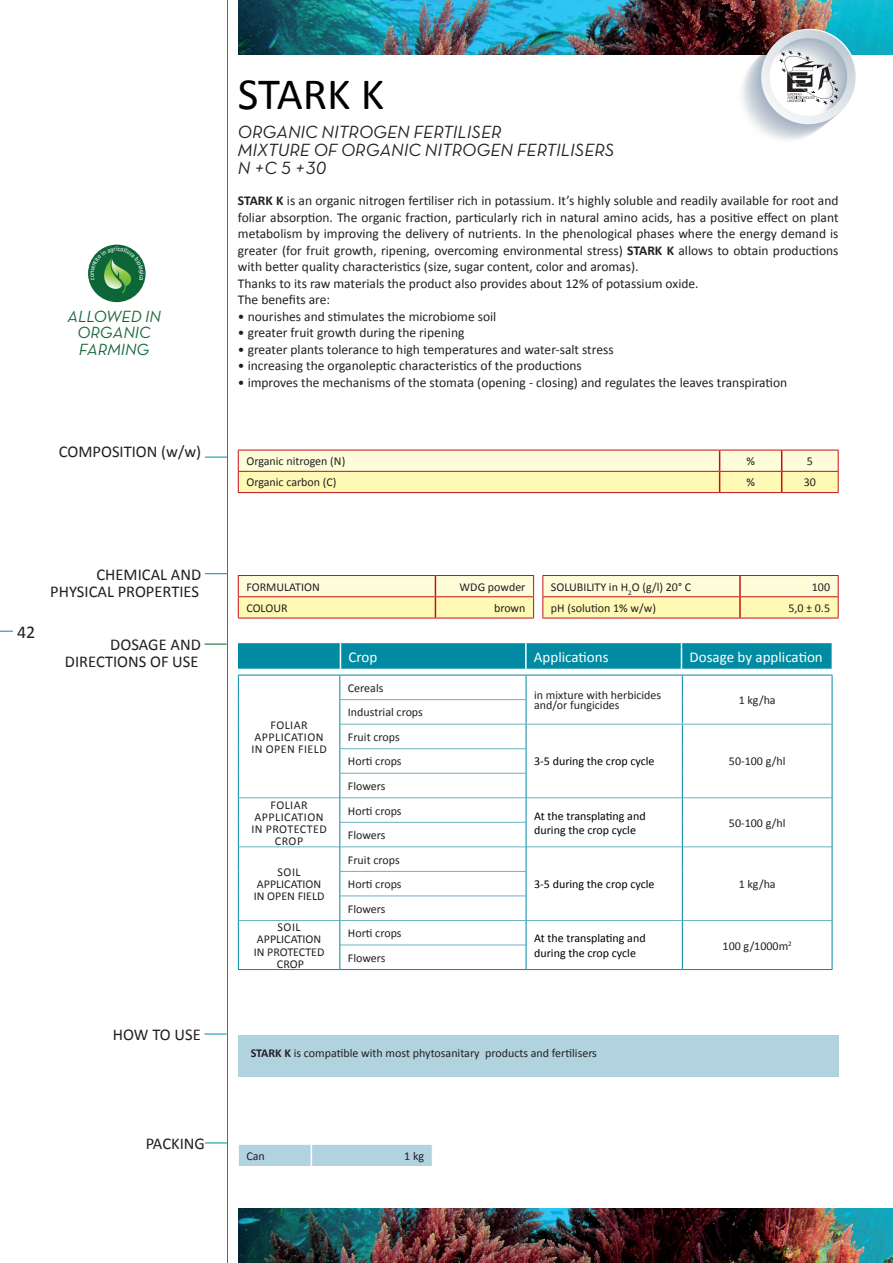
<style>
.page{position:relative;width:893px;height:1263px;background:#fff}
.page>*{position:absolute;margin:0;border:0;box-sizing:border-box;transform-origin:0 0}
.t1{font:45px "Calibri";letter-spacing:-.005em;color:#000}
.t2{font:18px/18px "Neutra Text TF Book Italic Alt";color:#231f20}
.t3{font:18px "Calibri";color:#231f20}
.t4{font:16.5px/16.5px "Calibri";color:#231f20;text-align:right}
.t5{font:16.5px "Neutra Text TF Book Italic Alt";color:#156639}
.Normale{font:15px "Calibri";color:#fff}
.t6{font:13.5px/16.5px "Calibri";color:#231f20}
.Normale-2{font:12px/10.5px "Calibri";color:#231f20}
.Normale-3{font:12px/14.4px "Calibri";color:#000}
.Normale-4{font:12px "Calibri";letter-spacing:.04em;color:#231f20}
.s1{font-weight:700}
</style>
<div class="page">
<img style="left:238px;top:0;width:655px;height:54px">
<svg style="left:0;top:631px;width:13px;height:1px"></svg>
<img style="left:238px;top:1209px;width:655px;height:54px">
<svg style="left:735px;top:29px;width:122px;height:111px"></svg>
<svg style="left:205px;top:573px;width:22px;height:1px"></svg>
<hr style="left:238px;top:618px;width:197px;height:1px;background:#c4121a">
<hr style="left:435px;top:618px;width:99px;height:1px;background:#c4121a">
<svg style="left:238px;top:575px;width:296px;height:43px;background:#faeabc"></svg>
<hr style="left:542px;top:618px;width:198px;height:1px;background:#c4121a">
<hr style="left:740px;top:618px;width:98px;height:1px;background:#c4121a">
<svg style="left:542px;top:575px;width:297px;height:43px;background:#faeabb"></svg>
<svg style="left:238px;top:450px;width:601px;height:43px;background:#fbebbc"></svg>
<svg style="left:205px;top:457px;width:22px;height:1px"></svg>
<svg style="left:205px;top:1034px;width:22px;height:1px"></svg>
<div style="left:238px;top:1035px;width:600px;height:42px;background:#b1d3df"></div>
<svg style="left:205px;top:644px;width:22px;height:1px"></svg>
<svg style="left:205px;top:1142px;width:22px;height:1px"></svg>
<div style="left:239px;top:1144px;width:193px;height:22px;background:#b1d3df"></div>
<svg style="left:238px;top:643px;width:594px;height:26px;background:#078ea4"></svg>
<svg style="left:239px;top:676px;width:593px;height:293px"></svg>
<hr style="left:340px;top:724px;width:186px;height:1px;background:#6bb1c2">
<hr style="left:340px;top:748px;width:186px;height:1px;background:#6bb1c2">
<hr style="left:340px;top:773px;width:186px;height:1px;background:#6bb1c2">
<hr style="left:239px;top:797px;width:100px;height:1px;background:#6bb1c2">
<hr style="left:340px;top:797px;width:186px;height:1px;background:#6bb1c2">
<hr style="left:526px;top:797px;width:156px;height:1px;background:#6bb1c2">
<hr style="left:683px;top:797px;width:149px;height:1px;background:#6bb1c2">
<hr style="left:340px;top:822px;width:186px;height:1px;background:#6bb1c2">
<hr style="left:239px;top:846px;width:100px;height:1px;background:#6bb1c2">
<hr style="left:340px;top:846px;width:186px;height:1px;background:#6bb1c2">
<hr style="left:526px;top:846px;width:156px;height:1px;background:#6bb1c2">
<hr style="left:683px;top:846px;width:149px;height:1px;background:#6bb1c2">
<hr style="left:340px;top:871px;width:186px;height:1px;background:#6bb1c2">
<hr style="left:340px;top:895px;width:186px;height:1px;background:#6bb1c2">
<hr style="left:239px;top:920px;width:100px;height:1px;background:#6bb1c2">
<hr style="left:340px;top:920px;width:186px;height:1px;background:#6bb1c2">
<hr style="left:526px;top:920px;width:156px;height:1px;background:#6bb1c2">
<hr style="left:683px;top:920px;width:149px;height:1px;background:#6bb1c2">
<hr style="left:340px;top:945px;width:186px;height:1px;background:#6bb1c2">
<hr style="left:238px;top:969px;width:102px;height:1px;background:#018ba2">
<hr style="left:340px;top:969px;width:186px;height:1px;background:#018ba2">
<hr style="left:526px;top:969px;width:156px;height:1px;background:#018ba2">
<hr style="left:682px;top:969px;width:150px;height:1px;background:#018ba2">
<hr style="left:238px;top:675px;width:102px;height:1px;background:#018ba2">
<svg style="left:238px;top:675px;width:1px;height:294px"></svg>
<hr style="left:340px;top:675px;width:186px;height:1px;background:#018ba2">
<svg style="left:339px;top:675px;width:1px;height:294px"></svg>
<hr style="left:526px;top:675px;width:156px;height:1px;background:#018ba2">
<svg style="left:526px;top:675px;width:1px;height:294px"></svg>
<hr style="left:682px;top:675px;width:150px;height:1px;background:#018ba2">
<svg style="left:682px;top:675px;width:1px;height:294px"></svg>
<svg style="left:832px;top:675px;width:1px;height:294px"></svg>
<hr style="left:340px;top:699px;width:186px;height:1px;background:#6bb1c2">
<hr style="left:526px;top:724px;width:156px;height:1px;background:#6bb1c2">
<hr style="left:682px;top:724px;width:150px;height:1px;background:#6bb1c2">
<div style="left:88px;top:245px;width:58px;height:57px;background:#0c6638;border-radius:50%"></div>
<hr style="left:227px;top:0;width:1px;height:1263px;background:#018ba2">
<svg style="left:90px;top:246px;width:54px;height:47px"></svg>
<p class="t5" style="left:67px;top:306px;width:95px">ALLOWED IN</p>
<p class="t5" style="left:77px;top:323px;width:75px">ORGANIC</p>
<p class="t5" style="left:79px;top:339px;width:72px">FARMING</p>
<p class="t4" style="left:59px;top:443px;width:144px">COMPOSITION (w/w)</p>
<h2 class="t3" style="left:17px;top:619px;width:20px">42</h2>
<p class="t4" style="left:97px;top:566px;width:106px">CHEMICAL AND</p>
<p class="t4" style="left:50px;top:582px;width:150px">PHYSICAL PROPERTIES</p>
<p class="t4" style="left:65px;top:636px;width:137px">DOSAGE AND<br>DIRECTIONS OF USE</p>
<p class="t4" style="left:113px;top:1026px;width:89px">HOW TO USE</p>
<p class="t4" style="left:146px;top:1135px;width:61px">PACKING</p>
<h1 class="t1" style="left:238px;top:63px;width:148px">STARK K</h1>
<h2 class="t2" style="left:238px;top:123px;width:378px">ORGANIC NITROGEN FERTILISER<br>MIXTURE OF ORGANIC NITROGEN FERTILISERS<br>N +C 5 +30</h2>
<p class="t6" style="left:238px;top:192px;width:602px"><span class="s1">STARK K</span> is an organic nitrogen fertiliser rich in potassium. It’s highly soluble and readily available for root and foliar absorption. The organic fraction, particularly rich in natural amino acids, has a positive effect on plant metabolism by improving the delivery of nutrients. In the phenological phases where the energy demand is greater (for fruit growth, ripening, overcoming environmental stress) <span class="s1">STARK K</span> allows to obtain productions with better quality characteristics (size, sugar content, color and aromas).<br>Thanks to its raw materials the product also provides about 12% of potassium oxide.<br>The benefits are:</p>
<p class="t6" style="left:238px;top:307px;width:260px">• nourishes and stimulates the microbiome soil</p>
<p class="t6" style="left:238px;top:324px;width:228px">• greater fruit growth during the ripening</p>
<p class="t6" style="left:238px;top:340px;width:377px">• greater plants tolerance to high temperatures and water-salt stress</p>
<p class="t6" style="left:238px;top:357px;width:345px">• increasing the organoleptic characteristics of the productions</p>
<p class="t6" style="left:238px;top:373px;width:551px">• improves the mechanisms of the stomata (opening - closing) and regulates the leaves transpiration</p>
<p class="Normale-2" style="left:246px;top:456px;width:100px">Organic nitrogen (N)</p>
<p class="Normale-2" style="left:746px;top:456px;width:10px">%</p>
<p class="Normale-2" style="left:807px;top:456px;width:8px">5</p>
<p class="Normale-2" style="left:246px;top:477px;width:92px">Organic carbon (C)</p>
<p class="Normale-2" style="left:746px;top:477px;width:10px">%</p>
<p class="Normale-2" style="left:804px;top:477px;width:14px">30</p>
<p class="Normale-2" style="left:246px;top:581px;width:75px">FORMULATION</p>
<p class="Normale-2" style="left:460px;top:581px;width:67px">WDG powder</p>
<p class="Normale-2" style="left:246px;top:602px;width:43px">COLOUR</p>
<p class="Normale-2" style="left:494px;top:602px;width:33px">brown</p>
<p class="Normale-2" style="left:551px;top:581px;width:142px">SOLUBILITY in H<sub>2</sub>O (g/l) 20° C</p>
<p class="Normale-2" style="left:812px;top:581px;width:20px">100</p>
<p class="Normale-2" style="left:551px;top:602px;width:107px">pH (solution 1% w/w)</p>
<p class="Normale-2" style="left:788px;top:602px;width:43px">5,0 ± 0.5</p>
<p class="Normale-2" style="left:270px;top:719px;width:39px">FOLIAR</p>
<p class="Normale-4" style="left:255px;top:729px;width:71px">APPLICATION</p>
<p class="Normale-4" style="left:251px;top:741px;width:77px">IN OPEN FIELD</p>
<p class="Normale-2" style="left:270px;top:799px;width:39px">FOLIAR</p>
<p class="Normale-4" style="left:255px;top:808px;width:71px">APPLICATION</p>
<p class="Normale-4" style="left:251px;top:820px;width:77px">IN PROTECTED</p>
<p class="Normale-2" style="left:275px;top:835px;width:30px">CROP</p>
<p class="Normale-2" style="left:278px;top:866px;width:24px">SOIL</p>
<p class="Normale-2" style="left:257px;top:878px;width:66px">APPLICATION</p>
<p class="Normale-2" style="left:254px;top:890px;width:72px">IN OPEN FIELD</p>
<p class="Normale-2" style="left:278px;top:922px;width:24px">SOIL</p>
<p class="Normale-2" style="left:257px;top:934px;width:66px">APPLICATION</p>
<p class="Normale-2" style="left:254px;top:946px;width:72px">IN PROTECTED</p>
<p class="Normale-2" style="left:277px;top:958px;width:28px">CROP</p>
<p class="Normale" style="left:349px;top:646px;width:30px">Crop</p>
<p class="Normale" style="left:534px;top:646px;width:76px">Applications</p>
<p class="Normale" style="left:690px;top:646px;width:135px">Dosage by application</p>
<p class="Normale-2" style="left:348px;top:682px;width:37px">Cereals</p>
<p class="Normale-2" style="left:534px;top:689px;width:129px">in mixture with herbicides and/or fungicides</p>
<p class="Normale-2" style="left:739px;top:694px;width:39px">1 kg/ha</p>
<p class="Normale-2" style="left:348px;top:707px;width:76px">Industrial crops</p>
<p class="Normale-2" style="left:348px;top:731px;width:53px">Fruit crops</p>
<p class="Normale-2" style="left:348px;top:756px;width:55px">Horti crops</p>
<p class="Normale-3" style="left:534px;top:754px;width:122px">3-5 during the crop cycle</p>
<p class="Normale-2" style="left:729px;top:756px;width:58px">50-100 g/hl</p>
<p class="Normale-2" style="left:348px;top:780px;width:39px">Flowers</p>
<p class="Normale-2" style="left:348px;top:805px;width:55px">Horti crops</p>
<p class="Normale-3" style="left:534px;top:808px;width:113px">At the transplating and during the crop cycle</p>
<p class="Normale-2" style="left:729px;top:817px;width:58px">50-100 g/hl</p>
<p class="Normale-2" style="left:348px;top:829px;width:39px">Flowers</p>
<p class="Normale-2" style="left:348px;top:854px;width:53px">Fruit crops</p>
<p class="Normale-2" style="left:348px;top:878px;width:55px">Horti crops</p>
<p class="Normale-3" style="left:534px;top:877px;width:122px">3-5 during the crop cycle</p>
<p class="Normale-2" style="left:739px;top:878px;width:39px">1 kg/ha</p>
<p class="Normale-2" style="left:348px;top:903px;width:39px">Flowers</p>
<p class="Normale-2" style="left:348px;top:928px;width:55px">Horti crops</p>
<p class="Normale-3" style="left:534px;top:931px;width:113px">At the transplating and during the crop cycle</p>
<p class="Normale-2" style="left:723px;top:940px;width:71px">100 g/1000m<sup>2</sup></p>
<p class="Normale-2" style="left:348px;top:952px;width:39px">Flowers</p>
<p class="Normale-2" style="left:251px;top:1047px;width:348px"><span class="s1">STARK K</span> is compatible with most phytosanitary products and fertilisers</p>
<p class="Normale-2" style="left:246px;top:1150px;width:20px">Can</p>
<p class="Normale-2" style="left:404px;top:1150px;width:21px">1 kg</p>
</div>
